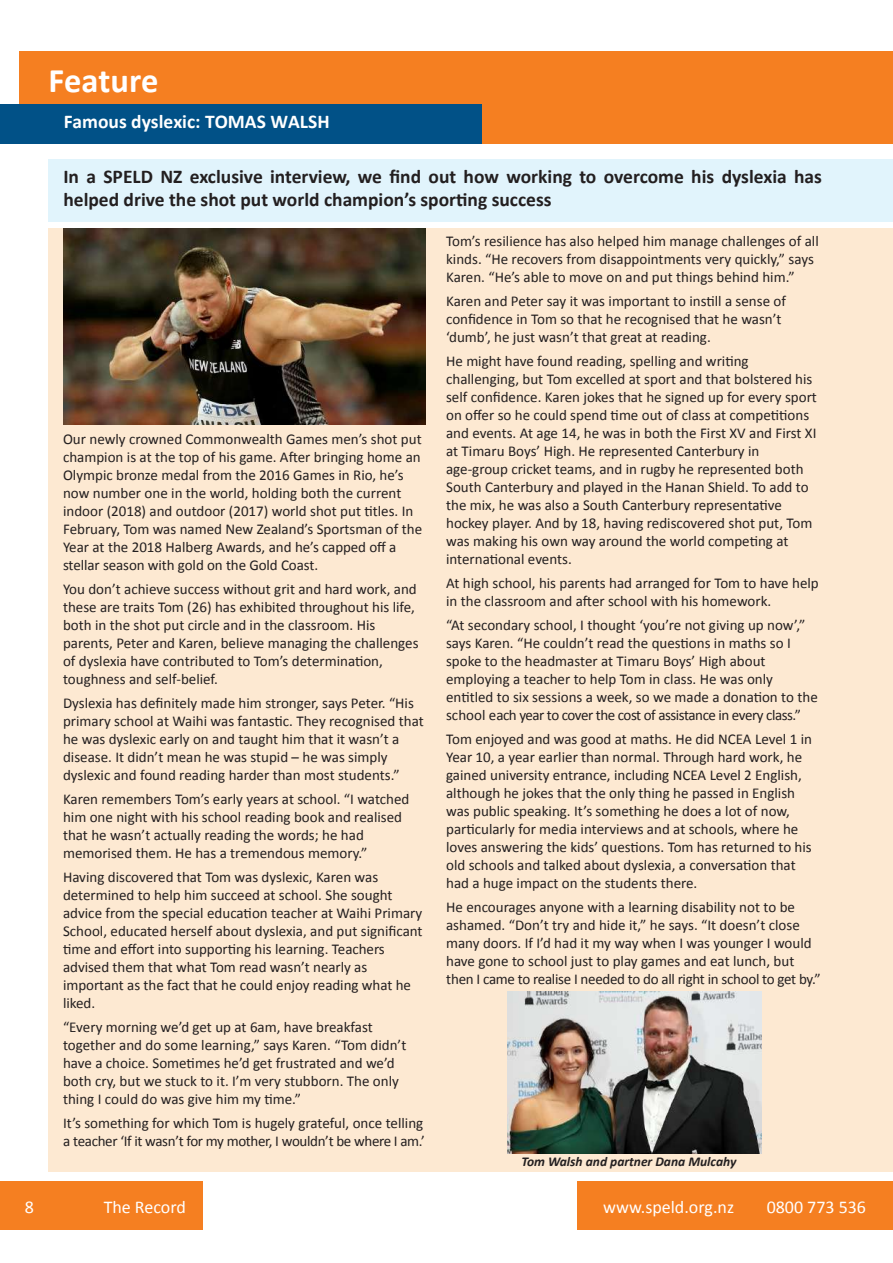
<style>
.page{position:relative;width:893px;height:1263px;background:#fff}
.page>*{position:absolute;margin:0;border:0;box-sizing:border-box;transform-origin:0 0}
.t1{font:700 34.5px "Calibri";color:#fff}
.t2{font:700 19.5px/23.4px "Calibri";color:#231f20}
.t3{font:700 19.5px "Calibri";color:#fff}
.t4{font:18px "Calibri";color:#fff}
.t5{font:15px/18px "Calibri";color:#231f20}
.t6{font:italic 700 13.5px "Calibri";color:#231f20}
</style>
<div class="page">
<div style="left:48px;top:228px;width:845px;height:944px;background:#fde9d2"></div>
<div style="left:578px;top:1181px;width:315px;height:48px;background:#f57f21"></div>
<div style="left:0;top:1181px;width:202px;height:48px;background:#f57f21"></div>
<div style="left:19px;top:51px;width:874px;height:93px;background:#f57f21"></div>
<div style="left:0;top:104px;width:481px;height:40px;background:#015187"></div>
<div style="left:48px;top:159px;width:845px;height:63px;background:#e1f4fc"></div>
<img style="left:63px;top:228px;width:362px;height:196px">
<img style="left:508px;top:991px;width:253px;height:162px">
<h1 class="t1" style="left:48px;top:58px;width:112px">Feature</h1>
<h2 class="t3" style="left:64px;top:110px;width:267px">Famous dyslexic: TOMAS WALSH</h2>
<h2 class="t2" style="left:63px;top:164px;width:760px">In a SPELD NZ exclusive interview, we find out how working to overcome his dyslexia has helped drive the shot put world champion’s sporting success</h2>
<p class="t5" style="left:446px;top:232px;width:374px">Tom’s resilience has also helped him manage challenges of all kinds. “He recovers from disappointments very quickly,” says<br>Karen. “He’s able to move on and put things behind him.”</p>
<p class="t5" style="left:446px;top:292px;width:341px">Karen and Peter say it was important to instill a sense of confidence in Tom so that he recognised that he wasn’t ‘dumb’, he just wasn’t that great at reading.</p>
<p class="t5" style="left:446px;top:352px;width:372px">He might have found reading, spelling and writing challenging, but Tom excelled at sport and that bolstered his self confidence. Karen jokes that he signed up for every sport on offer so he could spend time out of class at competitions and events. At age 14, he was in both the First XV and First XI at Timaru Boys’ High. He represented Canterbury in age-group cricket teams, and in rugby he represented both South Canterbury and played in the Hanan Shield. To add to the mix, he was also a South Canterbury representative hockey player. And by 18, having rediscovered shot put, Tom was making his own way around the world competing at international events.</p>
<p class="t5" style="left:446px;top:574px;width:374px">At high school, his parents had arranged for Tom to have help in the classroom and after school with his homework.</p>
<p class="t5" style="left:446px;top:616px;width:373px">“At secondary school, I thought ‘you’re not giving up now’,” says Karen. “He couldn’t read the questions in maths so I spoke to the headmaster at Timaru Boys’ High about employing a teacher to help Tom in class. He was only entitled to six sessions a week, so we made a donation to the school each year to cover the cost of assistance in every class.”</p>
<p class="t5" style="left:446px;top:730px;width:367px">Tom enjoyed and was good at maths. He did NCEA Level 1 in Year 10, a year earlier than normal. Through hard work, he gained university entrance, including NCEA Level 2 English, although he jokes that the only thing he passed in English was public speaking. It’s something he does a lot of now, particularly for media interviews and at schools, where he loves answering the kids’ questions. Tom has returned to his old schools and talked about dyslexia, a conversation that had a huge impact on the students there.</p>
<p class="t5" style="left:446px;top:898px;width:376px">He encourages anyone with a learning disability not to be ashamed. “Don’t try and hide it,” he says. “It doesn’t close many doors. If I’d had it my way when I was younger I would have gone to school just to play games and eat lunch, but then I came to realise I needed to do all right in school to get by.”</p>
<p class="t5" style="left:63px;top:430px;width:361px">Our newly crowned Commonwealth Games men’s shot put champion is at the top of his game. After bringing home an Olympic bronze medal from the 2016 Games in Rio, he’s now number one in the world, holding both the current indoor (2018) and outdoor (2017) world shot put titles. In February, Tom was named New Zealand’s Sportsman of the Year at the 2018 Halberg Awards, and he’s capped off a stellar season with gold on the Gold Coast.</p>
<p class="t5" style="left:63px;top:580px;width:357px">You don’t achieve success without grit and hard work, and these are traits Tom (26) has exhibited throughout his life, both in the shot put circle and in the classroom. His parents, Peter and Karen, believe managing the challenges of dyslexia have contributed to Tom’s determination, toughness and self-belief.</p>
<p class="t5" style="left:63px;top:694px;width:362px">Dyslexia has definitely made him stronger, says Peter. “His primary school at Waihi was fantastic. They recognised that he was dyslexic early on and taught him that it wasn’t a disease. It didn’t mean he was stupid – he was simply dyslexic and found reading harder than most students.”</p>
<p class="t5" style="left:63px;top:790px;width:348px">Karen remembers Tom’s early years at school. “I watched him one night with his school reading book and realised that he wasn’t actually reading the words; he had memorised them. He has a tremendous memory.”</p>
<p class="t5" style="left:63px;top:868px;width:361px">Having discovered that Tom was dyslexic, Karen was determined to help him succeed at school. She sought advice from the special education teacher at Waihi Primary School, educated herself about dyslexia, and put significant time and effort into supporting his learning. Teachers advised them that what Tom read wasn’t nearly as important as the fact that he could enjoy reading what he liked.</p>
<p class="t5" style="left:63px;top:1018px;width:345px">“Every morning we’d get up at 6am, have breakfast together and do some learning,” says Karen. “Tom didn’t have a choice. Sometimes he’d get frustrated and we’d both cry, but we stuck to it. I’m very stubborn. The only thing I could do was give him my time.”</p>
<p class="t5" style="left:63px;top:1114px;width:363px">It’s something for which Tom is hugely grateful, once telling a teacher ‘If it wasn’t for my mother, I wouldn’t be where I am.’</p>
<p class="t6" style="left:521px;top:1152px;width:217px">Tom Walsh and partner Dana Mulcahy</p>
<p class="t4" style="left:25px;top:1195px;width:11px">8</p>
<p class="t4" style="left:104px;top:1195px;width:84px">The Record</p>
<p class="t4" style="left:603px;top:1195px;width:132px">www.speld.org.nz</p>
<p class="t4" style="left:767px;top:1195px;width:101px">0800 773 536</p>
</div>
